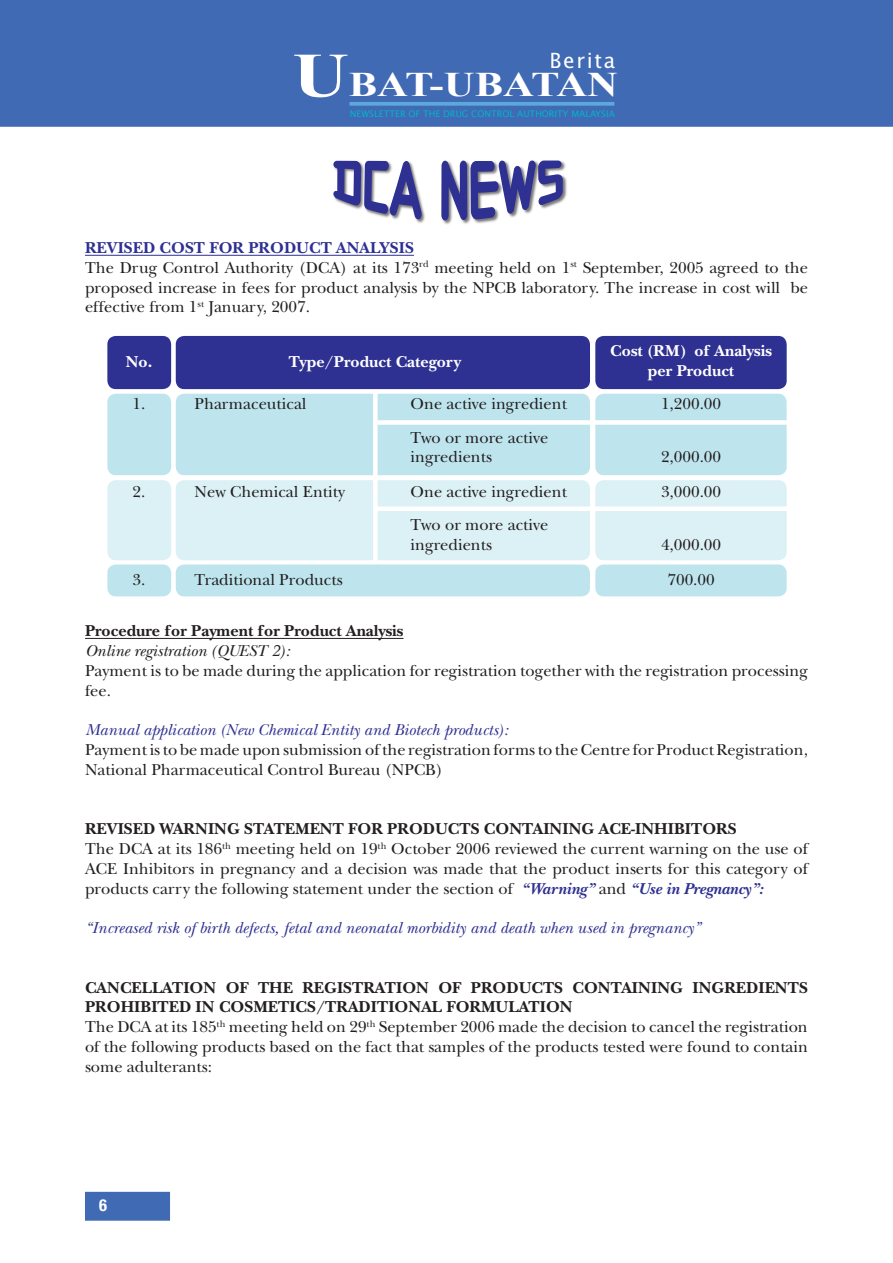
<style>
.page{position:relative;width:893px;height:1263px;background:#fff}
.page>*{position:absolute;margin:0;border:0;box-sizing:border-box;transform-origin:0 0}
.t1{font:700 34.5px "Times New Roman";color:#fff;scale:1.24 1}
.t2{font:21px "Lucida Sans";letter-spacing:.075em;color:#fff}
.t3{font:16.5px/19.8px "New Baskerville";color:#231f20}
.t4{font:italic 16.5px "New Baskerville";color:#2e3092}
.t5{font:700 16.5px/19.8px "New Baskerville";color:#fff;text-align:center}
.t6{font:700 16.5px "New Baskerville";color:#231f20}
.t7{font:italic 16.5px "New Baskerville";color:#231f20}
.t8{font:700 condensed 16.5px "Helvetica Neue";color:#fff}
.t9{font:9px "Lucida Sans";color:#00b7ce}
.s1{font-size:63px}
.s2{font-weight:700;color:#2e3092}
.s3{font-weight:700}
.s4{font-weight:700;font-style:italic;color:#2e3092}
</style>
<div class="page">
<div style="left:176px;top:336px;width:414px;height:53px;background:#2e3092;border-radius:9px"></div>
<div style="left:595px;top:336px;width:192px;height:53px;background:#2e3092;border-radius:9px"></div>
<div style="left:107px;top:336px;width:64px;height:53px;background:#2e3092;border-radius:9px"></div>
<div style="left:176px;top:394px;width:414px;height:81px;background:#bee5ee;border-radius:9px"></div>
<div style="left:595px;top:394px;width:192px;height:81px;background:#bee5ee;border-radius:9px"></div>
<div style="left:107px;top:394px;width:64px;height:81px;background:#bee5ee;border-radius:9px"></div>
<div style="left:176px;top:480px;width:414px;height:80px;background:#dcf1f5;border-radius:9px"></div>
<div style="left:595px;top:480px;width:192px;height:80px;background:#dcf1f5;border-radius:9px"></div>
<div style="left:107px;top:480px;width:64px;height:80px;background:#dcf1f5;border-radius:9px"></div>
<div style="left:176px;top:564px;width:414px;height:32px;background:#bee5ee;border-radius:9px"></div>
<div style="left:595px;top:564px;width:192px;height:32px;background:#bee5ee;border-radius:9px"></div>
<div style="left:107px;top:564px;width:64px;height:32px;background:#bee5ee;border-radius:9px"></div>
<div style="left:377px;top:420px;width:420px;height:5px;background:#fff"></div>
<div style="left:373px;top:391px;width:5px;height:170px;background:#fff"></div>
<div style="left:375px;top:506px;width:422px;height:5px;background:#fff"></div>
<div style="left:0;top:0;width:893px;height:127px;background:#406ab4"></div>
<svg style="left:422px;top:102px;width:192px;height:4px"></svg>
<div style="left:86px;top:1192px;width:83px;height:28px;background:#406ab4"></div>
<div style="left:85px;top:1192px;width:85px;height:29px;border:2px solid #406ab4"></div>
<div style="left:332px;top:160px;width:236px;height:65px;background:#231f20;opacity:.6"></div>
<svg style="left:333px;top:0;width:89px;height:336px"></svg>
<svg style="left:441px;top:0;width:122px;height:222px"></svg>
<hr style="left:85px;top:255px;width:329px;height:1px;background:#2e3092">
<hr style="left:85px;top:638px;width:319px;height:1px;background:#231f20">
<p class="t2" style="left:550px;top:48px;width:67px">Berita</p>
<h1 class="t1" style="left:292px;top:65px;width:264px"><span class="s1">U</span>BAT-UBATAN</h1>
<p class="t9" style="left:350px;top:108px;width:266px">NEWSLETTER OF THE DRUG CONTROL AUTHORITY MALAYSIA</p>
<p class="t3" style="left:85px;top:238px;width:724px"><span class="s2">REVISED COST FOR PRODUCT ANALYSIS<br></span>The Drug Control Authority (DCA) at its 173<sup>rd</sup> meeting held on 1<sup>st</sup> September, 2005 agreed to the proposed increase in fees for product analysis by the NPCB laboratory. The increase in cost will be effective from 1<sup>st</sup> January, 2007.</p>
<p class="t5" style="left:126px;top:352px;width:28px">No.</p>
<p class="t5" style="left:289px;top:352px;width:173px">Type/Product Category</p>
<p class="t5" style="left:610px;top:341px;width:163px">Cost (RM) of Analysis per Product</p>
<p class="t3" style="left:133px;top:394px;width:14px">1.</p>
<p class="t3" style="left:195px;top:394px;width:113px">Pharmaceutical</p>
<p class="t3" style="left:411px;top:394px;width:158px">One active ingredient</p>
<p class="t3" style="left:661px;top:394px;width:62px">1,200.00</p>
<p class="t3" style="left:411px;top:427px;width:139px">Two or more active ingredients</p>
<p class="t3" style="left:661px;top:447px;width:62px">2,000.00</p>
<p class="t3" style="left:133px;top:482px;width:14px">2.</p>
<p class="t3" style="left:195px;top:482px;width:152px">New Chemical Entity</p>
<p class="t3" style="left:411px;top:482px;width:158px">One active ingredient</p>
<p class="t3" style="left:661px;top:482px;width:62px">3,000.00</p>
<p class="t3" style="left:411px;top:515px;width:139px">Two or more active ingredients</p>
<p class="t3" style="left:661px;top:535px;width:62px">4,000.00</p>
<p class="t3" style="left:133px;top:569px;width:14px">3.</p>
<p class="t3" style="left:195px;top:569px;width:150px">Traditional Products</p>
<p class="t3" style="left:667px;top:569px;width:49px">700.00</p>
<p class="t6" style="left:85px;top:621px;width:320px">Procedure for Payment for Product Analysis</p>
<p class="t7" style="left:85px;top:641px;width:207px">Online registration (QUEST 2):</p>
<p class="t3" style="left:85px;top:660px;width:724px">Payment is to be made during the application for registration together with the registration processing fee.</p>
<p class="t4" style="left:85px;top:720px;width:425px">Manual application (New Chemical Entity and Biotech products):</p>
<p class="t3" style="left:85px;top:740px;width:724px">Payment is to be made upon submission of the registration forms to the Centre for Product Registration,<br>National Pharmaceutical Control Bureau (NPCB)</p>
<p class="t3" style="left:85px;top:819px;width:724px"><span class="s3">REVISED WARNING STATEMENT FOR PRODUCTS CONTAINING ACE-INHIBITORS<br></span>The DCA at its 186<sup>th</sup> meeting held on 19<sup>th</sup> October 2006 reviewed the current warning on the use of ACE Inhibitors in pregnancy and a decision was made that the product inserts for this category of products carry the following statement under the section of <span class="s4">“Warning”</span> and <span class="s4">“Use in Pregnancy”:</span></p>
<p class="t4" style="left:85px;top:918px;width:617px">“Increased risk of birth defects, fetal and neonatal morbidity and death when used in pregnancy”</p>
<p class="t3" style="left:85px;top:977px;width:724px"><span class="s3">CANCELLATION OF THE REGISTRATION OF PRODUCTS CONTAINING INGREDIENTS PROHIBITED IN COSMETICS/TRADITIONAL FORMULATION<br></span>The DCA at its 185<sup>th</sup> meeting held on 29<sup>th</sup> September 2006 made the decision to cancel the registration of the following products based on the fact that samples of the products tested were found to contain some adulterants:</p>
<p class="t8" style="left:99px;top:1195px;width:9px">6</p>
</div>
